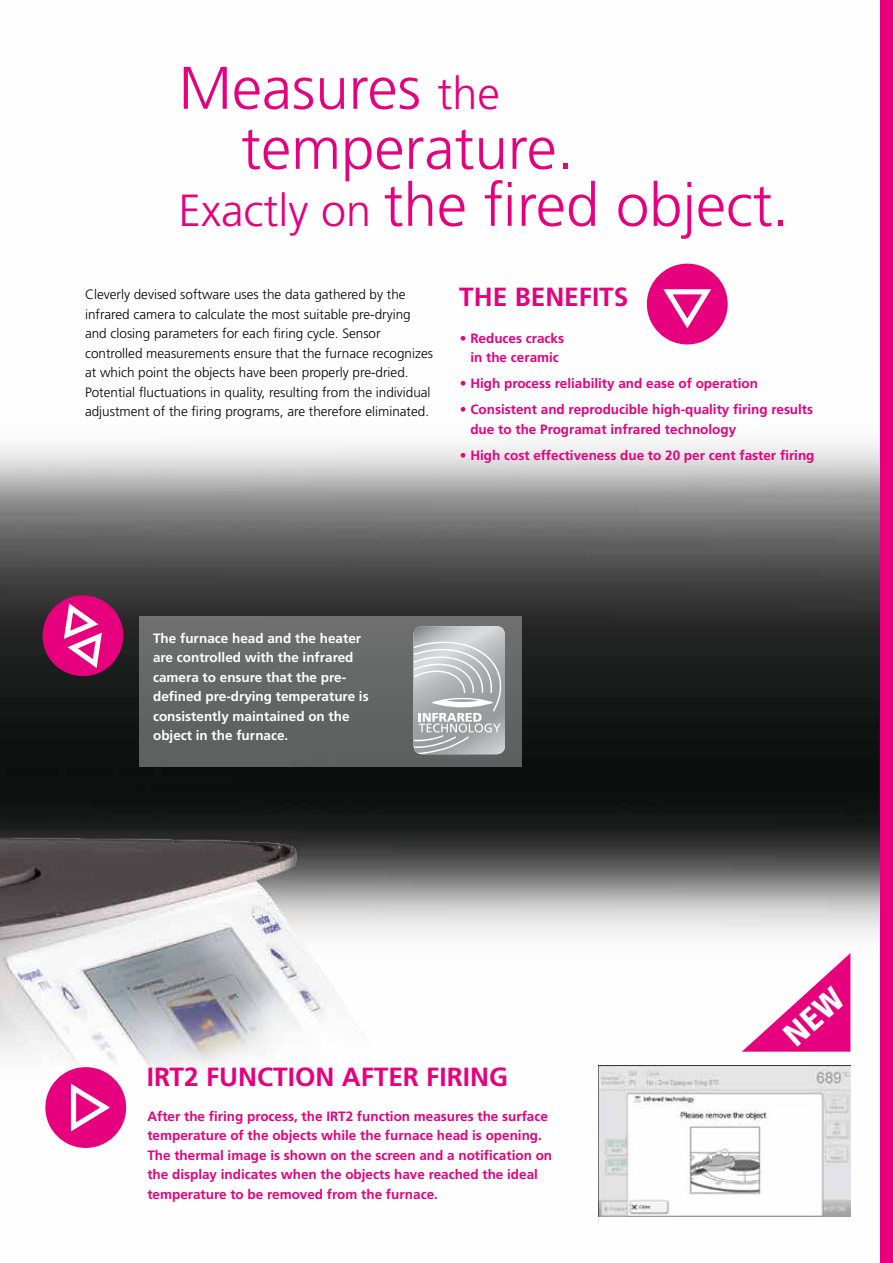
<style>
.page{position:relative;width:893px;height:1263px;background:#fff}
.page>*{position:absolute;margin:0;border:0;box-sizing:border-box;transform-origin:0 0}
.t1{font:300 60px "Frutiger";color:#e6007d}
.t2{font:700 26.25px "Frutiger";color:#e6007d}
.t3{font:700 13.5px/19.5px "Frutiger";color:#e6007d}
.t4{font:300 13.5px/19.5px "Frutiger";color:#000}
.t5{font:700 13.5px/19.5px "Frutiger";color:#fff}
.s1{font-size:45px}
</style>
<div class="page">
<img style="left:0;top:263px;width:880px;height:954px">
<div style="left:880px;top:0;width:13px;height:1263px;background:#e6007d"></div>
<div style="left:647px;top:264px;width:81px;height:80px;background:#e6007d;border-radius:50%"></div>
<svg style="left:663px;top:289px;width:49px;height:40px"></svg>
<svg style="left:37px;top:590px;width:92px;height:92px;background:#9c2968"></svg>
<div style="left:139px;top:617px;width:382px;height:150px;background:#646766"></div>
<svg style="left:413px;top:626px;width:92px;height:128px;background:#bbbec0"></svg>
<img style="left:599px;top:1065px;width:251px;height:151px">
<div style="left:45px;top:1067px;width:81px;height:81px;background:#e6007d;border-radius:50%"></div>
<svg style="left:70px;top:1083px;width:40px;height:49px"></svg>
<svg style="left:742px;top:953px;width:108px;height:99px"></svg>
<h1 class="t1" style="left:179px;top:54px;width:323px">Measures <span class="s1">the</span></h1>
<h1 class="t1" style="left:241px;top:114px;width:334px">temperature.</h1>
<h1 class="t1" style="left:179px;top:171px;width:612px"><span class="s1">Exactly on</span> the fired object.</h1>
<p class="t4" style="left:85px;top:285px;width:350px">Cleverly devised software uses the data gathered by the infrared camera to calculate the most suitable pre-drying and closing parameters for each firing cycle. Sensor controlled measurements ensure that the furnace recognizes at which point the objects have been properly pre-dried.<br>Potential fluctuations in quality, resulting from the individual adjustment of the firing programs, are therefore eliminated.</p>
<h2 class="t2" style="left:459px;top:282px;width:171px">THE BENEFITS</h2>
<p class="t3" style="left:460px;top:329px;width:106px;text-align:center">• Reduces cracks in the ceramic</p>
<p class="t3" style="left:460px;top:374px;width:300px">• High process reliability and ease of operation</p>
<p class="t3" style="left:470px;top:400px;width:344px;text-indent:-11px">• Consistent and reproducible high-quality firing results due to the Programat infrared technology</p>
<p class="t3" style="left:460px;top:445px;width:356px">• High cost effectiveness due to 20 per cent faster firing</p>
<p class="t5" style="left:153px;top:628px;width:217px">The furnace head and the heater are controlled with the infrared camera to ensure that the pre&shy;defined pre-drying temperature is consistently maintained on the object in the furnace.</p>
<h2 class="t2" style="left:147px;top:1061px;width:363px">IRT2 FUNCTION AFTER FIRING</h2>
<p class="t3" style="left:147px;top:1106px;width:406px">After the firing process, the IRT2 function measures the surface temperature of the objects while the furnace head is opening.<br>The thermal image is shown on the screen and a notification on the display indicates when the objects have reached the ideal temperature to be removed from the furnace.</p>
</div>
